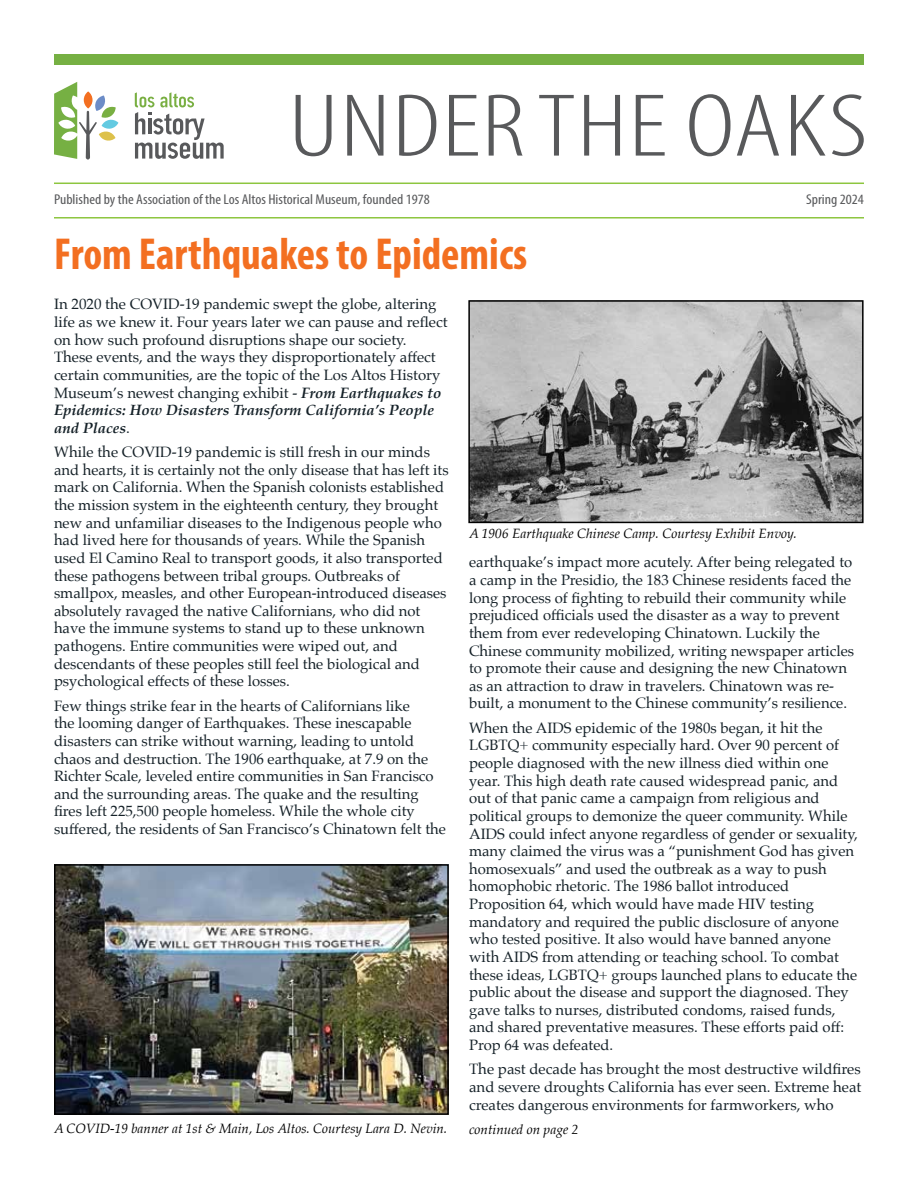
<style>
.page{position:relative;width:918px;height:1188px;background:#fff}
.page>*{position:absolute;margin:0;border:0;box-sizing:border-box;transform-origin:0 0}
.t1{font:300 condensed 90px "Myriad Pro";letter-spacing:.01em;color:#58595b;scale:1.3 1}
.t2{font:700 condensed 45px "Myriad Pro";color:#f36f21}
.t3{font:15px/17.7px "Palatino";color:#152128}
.t4{font:condensed 14.25px "Myriad Pro";color:#58595b;scale:1.1 1}
.t5{font:italic 13.5px "Palatino";color:#000}
.s1{font-weight:700;font-style:italic}
</style>
<div class="page">
<svg style="left:54px;top:82px;width:64px;height:78px"></svg>
<svg style="left:135px;top:92px;width:89px;height:67px"></svg>
<div style="left:54px;top:54px;width:810px;height:11px;background:#76b043"></div>
<hr style="left:54px;top:183px;width:810px;height:1px;background:#8dc63f">
<hr style="left:54px;top:217px;width:810px;height:2px;background:#8dc63f">
<img style="left:57px;top:867px;width:389px;height:245px">
<div style="left:54px;top:864px;width:395px;height:251px;border:2px solid #000"></div>
<img style="left:471px;top:303px;width:390px;height:217px">
<div style="left:468px;top:300px;width:396px;height:223px;border:2px solid #000"></div>
<h1 class="t1" style="left:288px;top:73px;width:447px">UNDER THE OAKS</h1>
<p class="t4" style="left:54px;top:191px;width:343px">Published by the Association of the Los Altos Historical Museum, founded 1978</p>
<p class="t4" style="left:806px;top:191px;width:54px">Spring 2024</p>
<h2 class="t2" style="left:54px;top:226px;width:475px">From Earthquakes to Epidemics</h2>
<p class="t3" style="left:54px;top:295px;width:395px">In 2020 the COVID-19 pandemic swept the globe, altering life as we knew it. Four years later we can pause and reflect on how such profound disruptions shape our society.<br>These events, and the ways they disproportionately affect certain communities, are the topic of the Los Altos History Museum’s newest changing exhibit - <span class="s1">From Earthquakes to Epidemics: How Disasters Transform California’s People and Places</span>.</p>
<p class="t3" style="left:54px;top:443px;width:396px">While the COVID-19 pandemic is still fresh in our minds and hearts, it is certainly not the only disease that has left its mark on California. When the Spanish colonists established the mission system in the eighteenth century, they brought new and unfamiliar diseases to the Indigenous people who had lived here for thousands of years. While the Spanish used El Camino Real to transport goods, it also transported these pathogens between tribal groups. Outbreaks of smallpox, measles, and other European-introduced diseases absolutely ravaged the native Californians, who did not have the immune systems to stand up to these unknown pathogens. Entire communities were wiped out, and descendants of these peoples still feel the biological and psychological effects of these losses.</p>
<p class="t3" style="left:54px;top:697px;width:393px">Few things strike fear in the hearts of Californians like<br>the looming danger of Earthquakes. These inescapable disasters can strike without warning, leading to untold chaos and destruction. The 1906 earthquake, at 7.9 on the Richter Scale, leveled entire communities in San Francisco and the surrounding areas. The quake and the resulting fires left 225,500 people homeless. While the whole city suffered, the residents of San Francisco’s Chinatown felt the</p>
<p class="t5" style="left:469px;top:522px;width:329px">A 1906 Earthquake Chinese Camp. Courtesy Exhibit Envoy.</p>
<p class="t3" style="left:469px;top:554px;width:386px">earthquake’s impact more acutely. After being relegated to a camp in the Presidio, the 183 Chinese residents faced the long process of fighting to rebuild their community while prejudiced officials used the disaster as a way to prevent them from ever redeveloping Chinatown. Luckily the Chinese community mobilized, writing newspaper articles to promote their cause and designing the new Chinatown as an attraction to draw in travelers. Chinatown was re&shy;built, a monument to the Chinese community’s resilience.</p>
<p class="t3" style="left:469px;top:719px;width:390px">When the AIDS epidemic of the 1980s began, it hit the LGBTQ+ community especially hard. Over 90 percent of people diagnosed with the new illness died within one year. This high death rate caused widespread panic, and out of that panic came a campaign from religious and political groups to demonize the queer community. While AIDS could infect anyone regardless of gender or sexuality, many claimed the virus was a “punishment God has given homosexuals” and used the outbreak as a way to push homophobic rhetoric. The 1986 ballot introduced Proposition 64, which would have made HIV testing mandatory and required the public disclosure of anyone who tested positive. It also would have banned anyone with AIDS from attending or teaching school. To combat these ideas, LGBTQ+ groups launched plans to educate the public about the disease and support the diagnosed. They gave talks to nurses, distributed condoms, raised funds, and shared preventative measures. These efforts paid off:<br>Prop 64 was defeated.</p>
<p class="t3" style="left:469px;top:1060px;width:394px;text-align:justify">The past decade has brought the most destructive wildfires and severe droughts California has ever seen. Extreme heat creates dangerous environments for farmworkers, who</p>
<p class="t5" style="left:54px;top:1117px;width:395px">A COVID-19 banner at 1st &amp; Main, Los Altos. Courtesy Lara D. Nevin.</p>
<p class="t5" style="left:469px;top:1118px;width:111px">continued on page 2</p>
</div>
